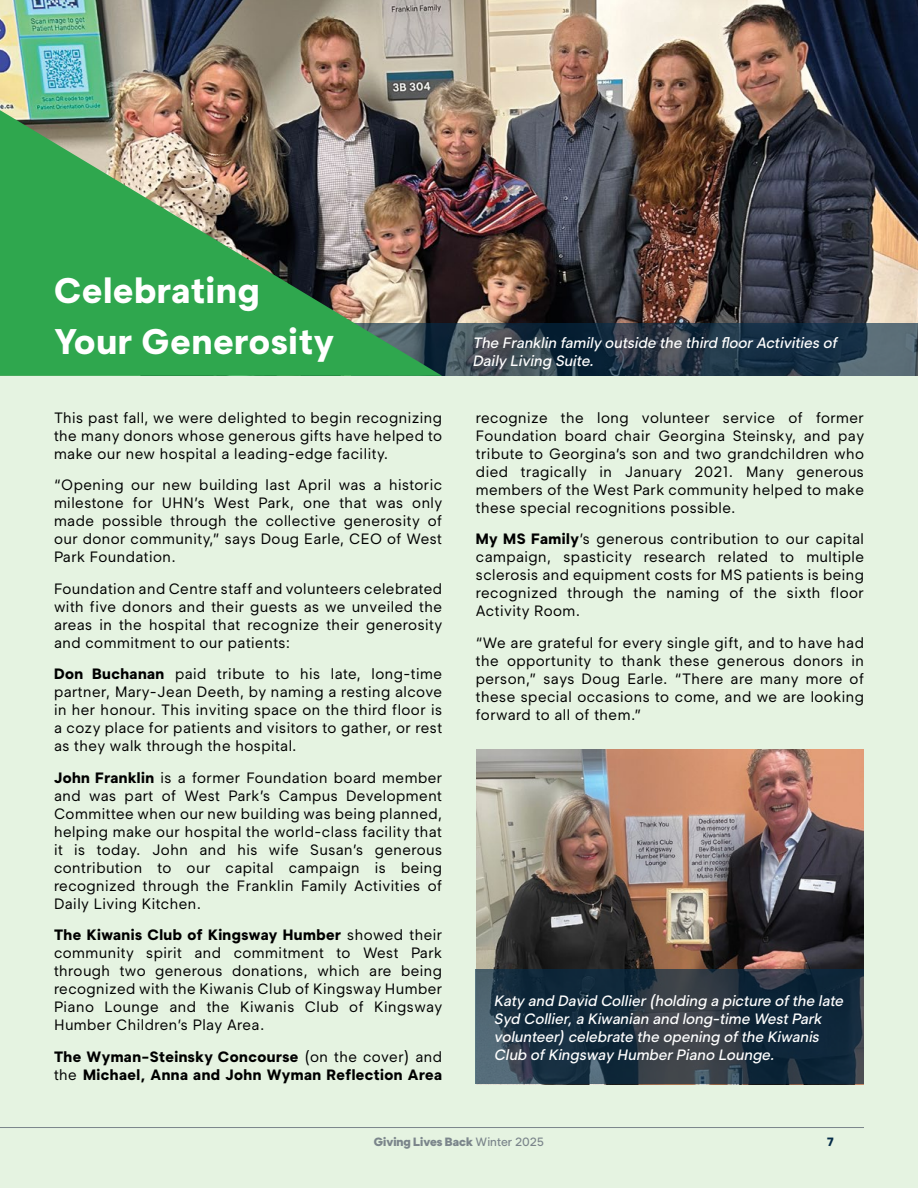
<style>
.page{position:relative;width:918px;height:1188px;background:#e5f3e1}
.page>*{position:absolute;margin:0;border:0;box-sizing:border-box;transform-origin:0 0}
.H2_header{font:800 35.55px/51px "Segment";letter-spacing:.025em;color:#fff}
.body_copy{font:15px/18px "Segment";letter-spacing:.03em;color:#000;text-align:justify}
.by_line{font:italic 500 15px/18px "Segment";color:#fff}
.body_copy-2{font:800 15px/18px "Segment";letter-spacing:.03em;color:#000}
.t1{font:900 12px "Segment";color:#7b858b}
.t2{font:900 12px "Segment";color:#052c49}
.s1{font-weight:800}
.s2{font-weight:400}
.s3{font-weight:500}
</style>
<div class="page">
<img style="left:0;top:0;width:918px;height:323px">
<svg style="left:442px;top:323px;width:476px;height:53px;background:#2b3e4d"></svg>
<img style="left:0;top:110px;width:442px;height:266px">
<img style="left:476px;top:749px;width:388px;height:221px">
<svg style="left:476px;top:970px;width:388px;height:114px;background:#223443"></svg>
<hr style="left:0;top:1127px;width:864px;height:1px;background:#7b858b">
<p class="H2_header" style="left:54px;top:264px;width:281px">Celebrating<br>Your Generosity</p>
<p class="body_copy" style="left:54px;top:408px;width:390px">This past fall, we were delighted to begin recognizing the many donors whose generous gifts have helped to make our new hospital a leading-edge facility.</p>
<p class="body_copy" style="left:54px;top:476px;width:390px">“Opening our new building last April was a historic milestone for UHN’s West Park, one that was only made possible through the collective generosity of our donor community,” says Doug Earle, CEO of West Park Foundation.</p>
<p class="body_copy" style="left:54px;top:579px;width:390px">Foundation and Centre staff and volunteers celebrated with five donors and their guests as we unveiled the areas in the hospital that recognize their generosity and commitment to our patients:</p>
<p class="body_copy" style="left:54px;top:665px;width:390px"><span class="s1">Don Buchanan</span> paid tribute to his late, long-time partner, Mary-Jean Deeth, by naming a resting alcove in her honour. This inviting space on the third floor is a cozy place for patients and visitors to gather, or rest as they walk through the hospital.</p>
<p class="body_copy" style="left:54px;top:768px;width:390px"><span class="s1">John Franklin</span> is a former Foundation board member and was part of West Park’s Campus Development Committee when our new building was being planned, helping make our hospital the world-class facility that it is today. John and his wife Susan’s generous contribution to our capital campaign is being recognized through the Franklin Family Activities of Daily Living Kitchen.</p>
<p class="body_copy" style="left:54px;top:926px;width:390px"><span class="s1">The Kiwanis Club of Kingsway Humber</span> showed their community spirit and commitment to West Park through two generous donations, which are being recognized with the Kiwanis Club of Kingsway Humber Piano Lounge and the Kiwanis Club of Kingsway Humber Children’s Play Area.</p>
<p class="body_copy-2" style="left:54px;top:1047px;width:390px">The Wyman-Steinsky Concourse <span class="s2">(on the cover) and the</span> Michael, Anna and John Wyman Reflection Area</p>
<p class="by_line" style="left:472px;top:333px;width:366px">The Franklin family outside the third floor Activities of<br>Daily Living Suite.</p>
<p class="body_copy" style="left:476px;top:408px;width:390px">recognize the long volunteer service of former Foundation board chair Georgina Steinsky, and pay tribute to Georgina’s son and two grandchildren who died tragically in January 2021. Many generous members of the West Park community helped to make these special recognitions possible.</p>
<p class="body_copy" style="left:476px;top:530px;width:390px"><span class="s1">My MS Family</span>’s generous contribution to our capital campaign, spasticity research related to multiple sclerosis and equipment costs for MS patients is being recognized through the naming of the sixth floor Activity Room.</p>
<p class="body_copy" style="left:476px;top:633px;width:390px">“We are grateful for every single gift, and to have had the opportunity to thank these generous donors in person,” says Doug Earle. “There are many more of these special occasions to come, and we are looking forward to all of them.”</p>
<p class="by_line" style="left:494px;top:992px;width:351px">Katy and David Collier (holding a picture of the late Syd Collier, a Kiwanian and long-time West Park volunteer) celebrate the opening of the Kiwanis Club of Kingsway Humber Piano Lounge.</p>
<p class="t1" style="left:374px;top:1134px;width:172px">Giving Lives Back <span class="s3">Winter 2025</span></p>
<p class="t2" style="left:827px;top:1134px;width:8px">7</p>
</div>
